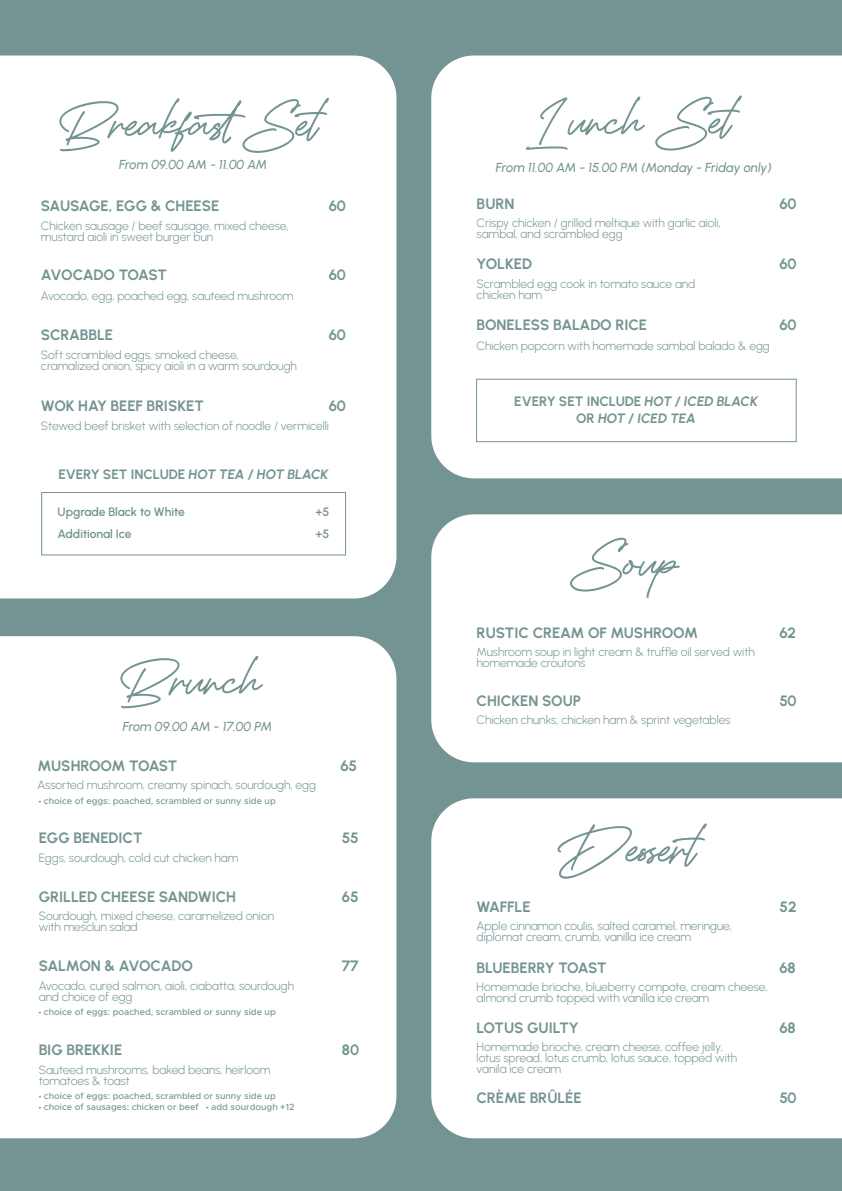
<style>
.page{position:relative;width:842px;height:1191px;background:#739492}
.page>*{position:absolute;margin:0;border:0;box-sizing:border-box;transform-origin:0 0}
.t1{font:100px "Drive Hearts";color:#739492}
.t2{font:700 15px "Urbanist";letter-spacing:-.01em;color:#739492}
.t3{font:700 15px "Urbanist";letter-spacing:-.03em;color:#739492}
.t4{font:italic 700 13.6px/16.3px "Urbanist";color:#739492;text-align:center}
.t5{font:700 13.6px "Urbanist";letter-spacing:-.005em;color:#739492}
.t6{font:italic 500 13px "Urbanist";letter-spacing:-.015em;color:#739492}
.t7{font:600 12.1px/21.8px "Urbanist";letter-spacing:-.01em;color:#739492}
.t8{font:300 12px/11px "Urbanist";letter-spacing:-.005em;color:#739492}
.t9{font:500 9px "Metropolis";color:#739492}
.s1{font-style:italic}
.s2{font-family:"Myriad Pro";font-weight:400}
.s3{font-style:normal}
</style>
<div class="page">
<div style="left:431px;top:798px;width:411px;height:340px;background:#fff"></div>
<div style="left:431px;top:56px;width:411px;height:422px;background:#fff"></div>
<div style="left:476px;top:379px;width:321px;height:63px;border:1px solid #739492"></div>
<div style="left:0;top:56px;width:396px;height:542px;background:#fff"></div>
<div style="left:0;top:636px;width:396px;height:502px;background:#fff"></div>
<div style="left:41px;top:492px;width:305px;height:63px;border:1px solid #739492"></div>
<div style="left:431px;top:514px;width:411px;height:248px;background:#fff"></div>
<h1 class="t1" style="left:58px;top:64px;width:262px">BreakfastSet</h1>
<p class="t6" style="left:119px;top:155px;width:150px">From 09.00 AM - 11.00 AM</p>
<p class="t2" style="left:41px;top:196px;width:180px">SAUSAGE, EGG &amp; CHEESE</p>
<p class="t8" style="left:41px;top:219px;width:249px">Chicken sausage / beef sausage, mixed cheese, mustard aioli in sweet burger bun</p>
<p class="t3" style="left:41px;top:265px;width:127px">AVOCADO TOAST</p>
<p class="t8" style="left:41px;top:289px;width:254px">Avocado, egg, poached egg, sauteed mushroom</p>
<p class="t2" style="left:41px;top:324px;width:74px">SCRABBLE</p>
<p class="t8" style="left:41px;top:349px;width:257px">Soft scrambled eggs, smoked cheese, cramalized onion, spicy aioli in a warm sourdough</p>
<p class="t2" style="left:329px;top:196px;width:19px">60</p>
<p class="t2" style="left:329px;top:265px;width:19px">60</p>
<p class="t2" style="left:329px;top:325px;width:19px">60</p>
<p class="t2" style="left:41px;top:395px;width:165px">WOK HAY BEEF BRISKET</p>
<p class="t8" style="left:41px;top:420px;width:290px">Stewed beef brisket with selection of noodle / vermicelli</p>
<p class="t2" style="left:329px;top:396px;width:19px">60</p>
<p class="t5" style="left:58px;top:465px;width:272px">EVERY SET INCLUDE <span class="s1">HOT TEA / HOT BLACK</span></p>
<p class="t7" style="left:315px;top:501px;width:15px">+5 +5</p>
<p class="t7" style="left:58px;top:501px;width:129px">Upgrade Black to White<br>Additional Ice</p>
<h1 class="t1" style="left:119px;top:621px;width:144px">Brunch</h1>
<p class="t6" style="left:123px;top:718px;width:151px">From 09.00 AM - 17.00 PM</p>
<p class="t3" style="left:38px;top:756px;width:141px">MUSHROOM TOAST</p>
<p class="t8" style="left:38px;top:779px;width:280px">Assorted mushroom, creamy spinach, sourdough, egg</p>
<p class="t9" style="left:39px;top:795px;width:238px"><span class="s2">•</span> choice of eggs: poached, scrambled or sunny side up</p>
<p class="t2" style="left:39px;top:828px;width:105px">EGG BENEDICT</p>
<p class="t8" style="left:39px;top:851px;width:201px">Eggs, sourdough, cold cut chicken ham</p>
<p class="t2" style="left:39px;top:886px;width:199px">GRILLED CHEESE SANDWICH</p>
<p class="t8" style="left:39px;top:910px;width:237px">Sourdough, mixed cheese, caramelized onion with mesclun salad</p>
<p class="t2" style="left:39px;top:956px;width:156px">SALMON &amp; AVOCADO</p>
<p class="t8" style="left:39px;top:979px;width:257px">Avocado, cured salmon, aioli, ciabatta, sourdough and choice of egg</p>
<p class="t9" style="left:39px;top:1006px;width:238px"><span class="s2">•</span> choice of eggs: poached, scrambled or sunny side up</p>
<p class="t2" style="left:39px;top:1040px;width:85px">BIG BREKKIE</p>
<p class="t8" style="left:39px;top:1063px;width:233px">Sauteed mushrooms, baked beans, heirloom tomatoes &amp; toast</p>
<p class="t9" style="left:39px;top:1090px;width:238px"><span class="s2">•</span> choice of eggs: poached, scrambled or sunny side up</p>
<p class="t9" style="left:39px;top:1101px;width:257px"><span class="s2">•</span> choice of sausages: chicken or beef <span class="s2">•</span> add sourdough +12</p>
<p class="t2" style="left:340px;top:756px;width:18px">65</p>
<p class="t2" style="left:342px;top:828px;width:18px">55</p>
<p class="t2" style="left:342px;top:886px;width:18px">65</p>
<p class="t2" style="left:342px;top:956px;width:18px">77</p>
<p class="t2" style="left:342px;top:1040px;width:19px">80</p>
<h1 class="t1" style="left:533px;top:62px;width:200px">Lunch Set</h1>
<p class="t6" style="left:496px;top:159px;width:277px">From 11.00 AM - 15.00 PM (Monday - Friday only)</p>
<p class="t2" style="left:477px;top:194px;width:39px">BURN</p>
<p class="t8" style="left:477px;top:217px;width:246px">Crispy chicken / grilled meltique with garlic aioli, sambal, and scrambled egg</p>
<p class="t2" style="left:477px;top:254px;width:57px">YOLKED</p>
<p class="t8" style="left:477px;top:278px;width:220px">Scrambled egg cook in tomato sauce and chicken ham</p>
<p class="t2" style="left:477px;top:315px;width:172px">BONELESS BALADO RICE</p>
<p class="t8" style="left:477px;top:340px;width:295px">Chicken popcorn with homemade sambal balado &amp; egg</p>
<p class="t2" style="left:779px;top:194px;width:19px">60</p>
<p class="t2" style="left:779px;top:254px;width:19px">60</p>
<p class="t2" style="left:779px;top:315px;width:19px">60</p>
<p class="t4" style="left:514px;top:393px;width:245px"><span class="s3">EVERY SET INCLUDE</span> HOT / ICED BLACK<br><span class="s3">OR</span> HOT / ICED TEA</p>
<h1 class="t1" style="left:574px;top:503px;width:107px">Soup</h1>
<p class="t2" style="left:477px;top:622px;width:223px">RUSTIC CREAM OF MUSHROOM</p>
<p class="t8" style="left:477px;top:646px;width:280px">Mushroom soup in light cream &amp; truffle oil served with homemade croutons</p>
<p class="t2" style="left:477px;top:691px;width:106px">CHICKEN SOUP</p>
<p class="t8" style="left:477px;top:714px;width:255px">Chicken chunks, chicken ham &amp; sprint vegetables</p>
<p class="t2" style="left:779px;top:622px;width:18px">62</p>
<p class="t2" style="left:779px;top:691px;width:19px">50</p>
<h1 class="t1" style="left:556px;top:789px;width:141px">Dessert</h1>
<p class="t2" style="left:477px;top:896px;width:55px">WAFFLE</p>
<p class="t8" style="left:477px;top:920px;width:257px">Apple cinnamon coulis, salted caramel, meringue, diplomat cream, crumb, vanilla ice cream</p>
<p class="t2" style="left:477px;top:957px;width:131px">BLUEBERRY TOAST</p>
<p class="t8" style="left:477px;top:981px;width:292px">Homemade brioche, blueberry compote, cream cheese, almond crumb topped with vanilla ice cream</p>
<p class="t2" style="left:477px;top:1018px;width:104px">LOTUS GUILTY</p>
<p class="t8" style="left:477px;top:1041px;width:262px">Homemade brioche, cream cheese, coffee jelly, lotus spread, lotus crumb, lotus sauce, topped with vanila ice cream</p>
<p class="t2" style="left:477px;top:1087px;width:107px">CRÈME BRÛLÉE</p>
<p class="t2" style="left:779px;top:896px;width:19px">52</p>
<p class="t2" style="left:779px;top:957px;width:18px">68</p>
<p class="t2" style="left:779px;top:1018px;width:18px">68</p>
<p class="t2" style="left:779px;top:1087px;width:19px">50</p>
</div>
